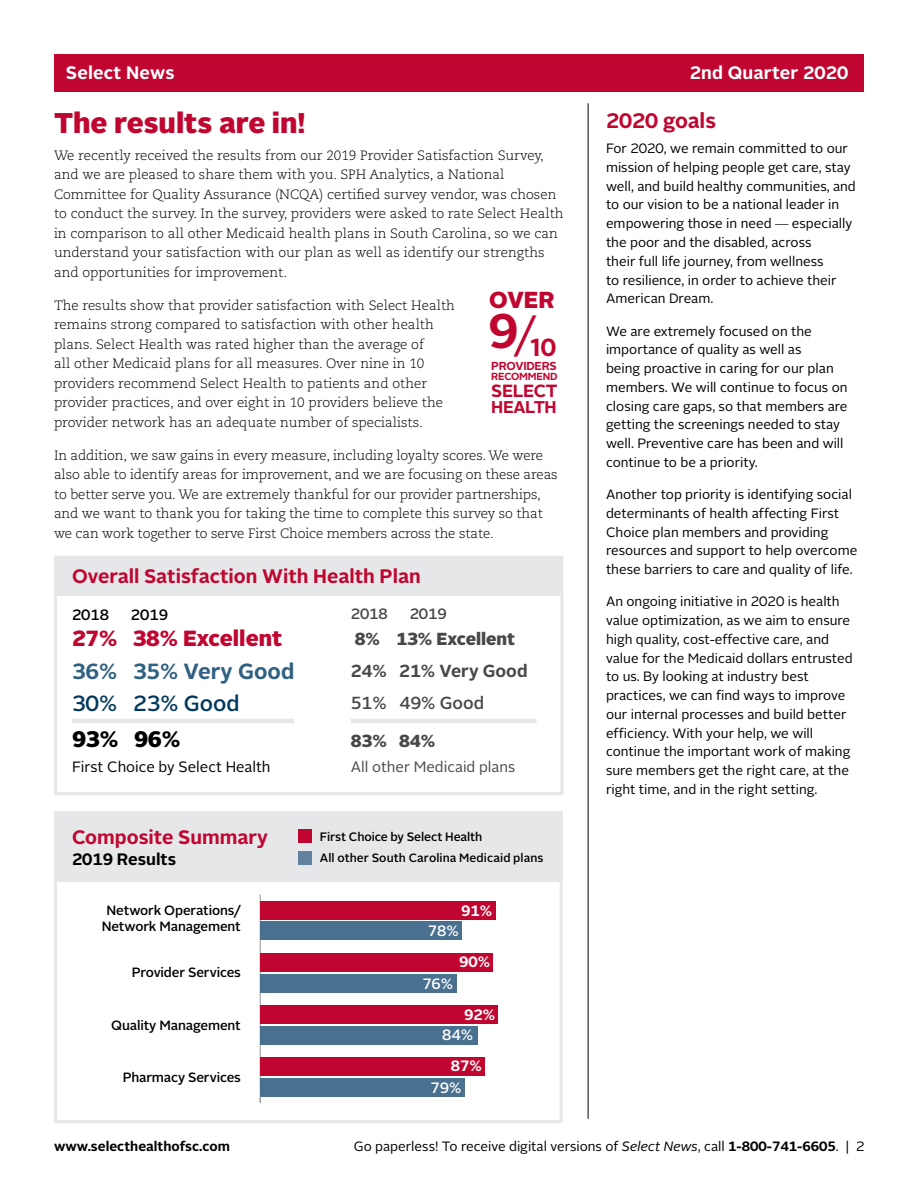
<style>
.page{position:relative;width:918px;height:1188px;background:#fff}
.page>*{position:absolute;margin:0;border:0;box-sizing:border-box;transform-origin:0 0}
.t1{font:700 48.45px "Alright Sans";color:#c00630}
.Head_Headline{font:900 28.5px "Alright Sans";color:#c00630}
.t2{font:700 24.75px "Alright Sans";color:#c00630}
.t3{font:900 23.1px "Alright Sans";color:#c00630}
.t4{font:900 22.35px "Alright Sans";color:#000}
.t5{font:900 21.9px "Alright Sans";color:#c00630}
.t6{font:700 21.9px "Alright Sans";color:#316182}
.t7{font:500 21.9px "Alright Sans";color:#00395d}
.Sidebar_-_headline{font:700 21px "Alright Sans";color:#c00630}
.t8{font:700 19.5px "Alright Sans";color:#c00630}
.t9{font:700 18px "Alright Sans";letter-spacing:.01em;color:#fff}
.t10{font:700 17.7px "Alright Sans";letter-spacing:-.02em;color:#c00630}
.t11{font:900 17.4px "Alright Sans";color:#48484a}
.t12{font:700 17.4px "Alright Sans";color:#48484a}
.t13{font:500 17.4px "Alright Sans";color:#48484a}
.t14{font:700 16.95px "Alright Sans";letter-spacing:-.02em;color:#c00630}
.t15{font:700 16.5px "Alright Sans";color:#000}
.t16{font:15px "Alright Sans";color:#000}
.t17{font:15px "Alright Sans";color:#48484a}
.t18{font:700 15px "Alright Sans";color:#fff}
.t19{font:500 15px "Alright Sans";color:#fff}
.t20{font:500 15px "Alright Sans";color:#000}
.t21{font:500 15px "Alright Sans";color:#48484a}
.Sidebar_-_body{font:13.5px/18.8px "Alright Sans";color:#000}
.Main_-_body{font:300 13.5px/19.5px "Caecilia LT Std";color:#000}
.t22{font:700 13.5px "Alright Sans";color:#000}
.t23{font:500 13.35px/16px "Alright Sans";letter-spacing:-.015em;color:#000;text-align:center}
.t24{font:500 12.15px "Alright Sans";letter-spacing:-.01em;color:#000}
.t25{font:500 12px "Alright Sans";letter-spacing:.005em;color:#000}
.t26{font:700 11.55px "Alright Sans";letter-spacing:-.02em;color:#c00630}
.t27{font:700 10.2px "Alright Sans";letter-spacing:-.02em;color:#c00630}
.s1{font-family:"Caecilia LT Std";font-weight:300}
.s2{font-style:italic}
.s3{font-weight:700}
</style>
<div class="page">
<div style="left:55px;top:557px;width:507px;height:39px;background:#e6e7e8"></div>
<div style="left:54px;top:813px;width:509px;height:69px;background:#e6e7e8"></div>
<div style="left:54px;top:54px;width:810px;height:37px;background:#c00630"></div>
<hr style="left:72px;top:719px;width:222px;height:4px;background:#e6e7e8">
<hr style="left:351px;top:719px;width:186px;height:4px;background:#e6e7e8">
<div style="left:54px;top:556px;width:509px;height:239px;border:3px solid #e6e7e8"></div>
<div style="left:54px;top:811px;width:509px;height:312px;border:3px solid #e6e7e8"></div>
<div style="left:298px;top:830px;width:13px;height:13px;background:#c00630"></div>
<div style="left:298px;top:851px;width:13px;height:13px;background:#61829f"></div>
<hr style="left:260px;top:894px;width:1px;height:209px;background:#939598">
<div style="left:260px;top:922px;width:202px;height:18px;background:#4a7090"></div>
<div style="left:260px;top:974px;width:197px;height:18px;background:#4a7090"></div>
<div style="left:260px;top:1026px;width:217px;height:19px;background:#4a7090"></div>
<div style="left:260px;top:1078px;width:204px;height:19px;background:#4a7090"></div>
<div style="left:260px;top:901px;width:235px;height:18px;background:#c00630"></div>
<div style="left:260px;top:953px;width:233px;height:19px;background:#c00630"></div>
<div style="left:260px;top:1005px;width:238px;height:19px;background:#c00630"></div>
<div style="left:260px;top:1057px;width:225px;height:19px;background:#c00630"></div>
<hr style="left:588px;top:103px;width:1px;height:1016px;background:#000">
<h3 class="t9" style="left:66px;top:61px;width:110px">Select News</h3>
<p class="t9" style="left:690px;top:61px;width:160px">2nd Quarter 2020</p>
<p class="Head_Headline" style="left:54px;top:103px;width:253px">The results are in!</p>
<p class="Main_-_body" style="left:54px;top:146px;width:511px">We recently received the results from our 2019 Provider Satisfaction Survey, and we are pleased to share them with you. SPH Analytics, a National Committee for Quality Assurance (NCQA) certified survey vendor, was chosen to conduct the survey. In the survey, providers were asked to rate Select Health in comparison to all other Medicaid health plans in South Carolina, so we can understand your satisfaction with our plan as well as identify our strengths and opportunities for improvement.</p>
<p class="Main_-_body" style="left:54px;top:296px;width:403px">The results show that provider satisfaction with Select Health remains strong compared to satisfaction with other health plans. Select Health was rated higher than the average of<br>all other Medicaid plans for all measures. Over nine in 10 providers recommend Select Health to patients and other provider practices, and over eight in 10 providers believe the provider network has an adequate number of specialists.</p>
<p class="Main_-_body" style="left:54px;top:446px;width:505px">In addition, we saw gains in every measure, including loyalty scores. We were also able to identify areas for improvement, and we are focusing on these areas to better serve you. We are extremely thankful for our provider partnerships, and we want to thank you for taking the time to complete this survey so that we can work together to serve First Choice members across the state.</p>
<h3 class="t3" style="left:489px;top:283px;width:67px">OVER</h3>
<h1 class="t1" style="left:488px;top:297px;width:32px">9</h1>
<h3 class="t2" style="left:514px;top:330px;width:43px"><sup>/</sup>10</h3>
<p class="t26" style="left:491px;top:358px;width:67px">PROVIDERS</p>
<p class="t27" style="left:491px;top:370px;width:68px">RECOMMEND</p>
<h3 class="t10" style="left:491px;top:378px;width:68px">SELECT</h3>
<p class="t14" style="left:491px;top:395px;width:67px">HEALTH</p>
<h3 class="t8" style="left:72px;top:563px;width:350px">Overall Satisfaction With Health Plan</h3>
<p class="t20" style="left:72px;top:604px;width:39px">2018</p>
<p class="t20" style="left:131px;top:604px;width:39px">2019</p>
<h3 class="t5" style="left:72px;top:623px;width:212px">27% 38% Excellent</h3>
<h3 class="t6" style="left:72px;top:655px;width:224px">36% 35% Very Good</h3>
<h3 class="t7" style="left:72px;top:688px;width:169px">30% 23% Good</h3>
<h3 class="t4" style="left:72px;top:723px;width:110px">93% 96%</h3>
<p class="t16" style="left:72px;top:756px;width:200px">First Choice by Select Health</p>
<p class="t21" style="left:351px;top:603px;width:39px">2018</p>
<p class="t21" style="left:410px;top:603px;width:39px">2019</p>
<p class="t11" style="left:355px;top:626px;width:162px">8% 13% Excellent</p>
<p class="t12" style="left:351px;top:659px;width:178px">24% 21% Very Good</p>
<p class="t13" style="left:351px;top:691px;width:135px">51% 49% Good</p>
<p class="t11" style="left:351px;top:728px;width:86px">83% 84%</p>
<p class="t17" style="left:351px;top:756px;width:166px">All other Medicaid plans</p>
<h3 class="t8" style="left:72px;top:823px;width:197px">Composite Summary</h3>
<p class="t24" style="left:320px;top:828px;width:164px">First Choice by Select Health</p>
<p class="t15" style="left:72px;top:848px;width:106px">2019 Results</p>
<p class="t23" style="left:102px;top:902px;width:141px">Network Operations/<br>Network Management</p>
<p class="t23" style="left:132px;top:965px;width:110px">Provider Services</p>
<p class="t23" style="left:111px;top:1018px;width:131px">Quality Management</p>
<p class="t23" style="left:123px;top:1069px;width:120px">Pharmacy Services</p>
<p class="t25" style="left:320px;top:850px;width:225px">All other South Carolina Medicaid plans</p>
<p class="t18" style="left:461px;top:900px;width:32px">91%</p>
<p class="t19" style="left:428px;top:920px;width:32px">78%</p>
<p class="t18" style="left:459px;top:951px;width:32px">90%</p>
<p class="t19" style="left:422px;top:973px;width:32px">76%</p>
<p class="t18" style="left:464px;top:1004px;width:32px">92%</p>
<p class="t19" style="left:442px;top:1024px;width:32px">84%</p>
<p class="t18" style="left:451px;top:1056px;width:32px">87%</p>
<p class="t19" style="left:431px;top:1077px;width:32px">79%</p>
<p class="Sidebar_-_headline" style="left:606px;top:106px;width:112px">2020 goals</p>
<p class="Sidebar_-_body" style="left:606px;top:139px;width:251px">For 2020, we remain committed to our mission of helping people get care, stay well, and build healthy communities, and to our vision to be a national leader in empowering those in need <span class="s1">—</span> especially the poor and the disabled, across<br>their full life journey, from wellness<br>to resilience, in order to achieve their American Dream.</p>
<p class="Sidebar_-_body" style="left:606px;top:322px;width:243px">We are extremely focused on the importance of quality as well as<br>being proactive in caring for our plan members. We will continue to focus on closing care gaps, so that members are getting the screenings needed to stay well. Preventive care has been and will continue to be a priority.</p>
<p class="Sidebar_-_body" style="left:606px;top:485px;width:253px">Another top priority is identifying social determinants of health affecting First Choice plan members and providing resources and support to help overcome these barriers to care and quality of life.</p>
<p class="Sidebar_-_body" style="left:606px;top:592px;width:248px">An ongoing initiative in 2020 is health value optimization, as we aim to ensure high quality, cost-effective care, and value for the Medicaid dollars entrusted to us. By looking at industry best practices, we can find ways to improve our internal processes and build better efficiency. With your help, we will continue the important work of making sure members get the right care, at the right time, and in the right setting.</p>
<p class="t22" style="left:54px;top:1137px;width:177px">www.selecthealthofsc.com</p>
<p class="Sidebar_-_body" style="left:354px;top:1137px;width:512px">Go paperless! To receive digital versions of <span class="s2">Select News</span>, call <span class="s3">1-800-741-6605</span>. | 2</p>
</div>
